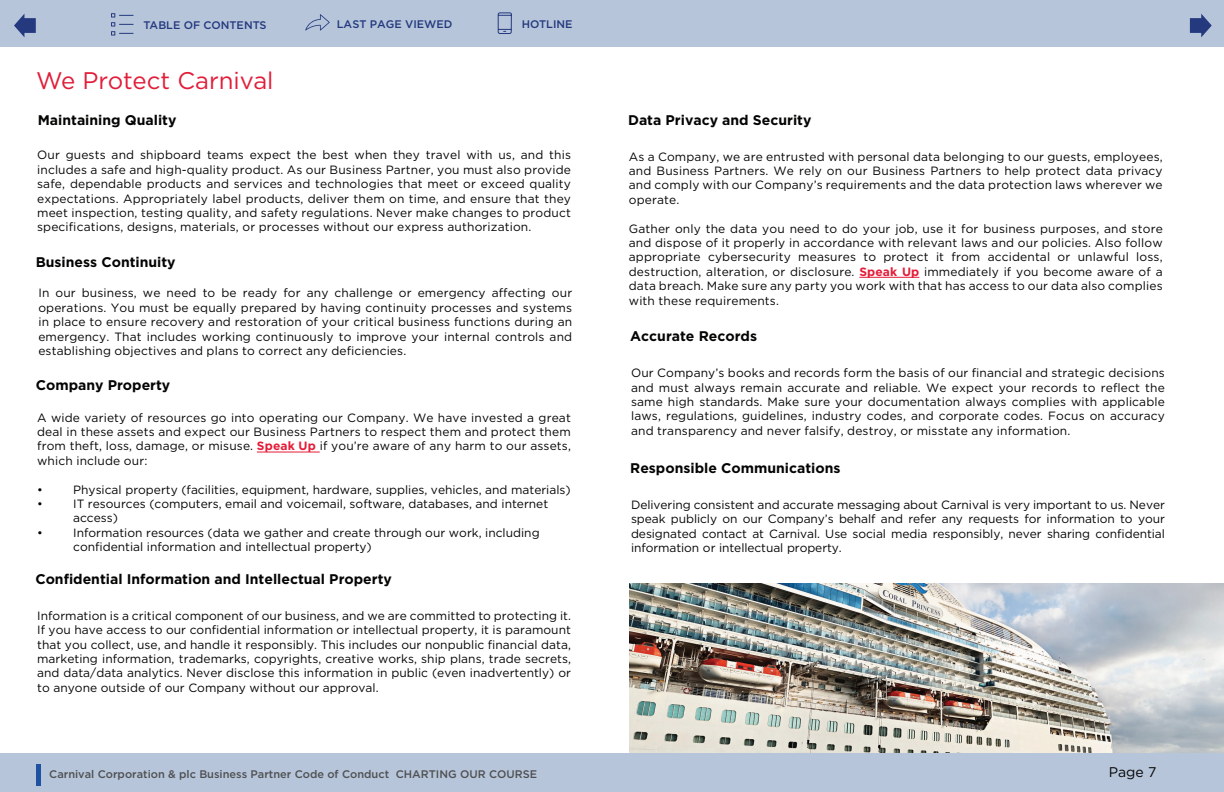
<style>
.page{position:relative;width:1224px;height:792px;background:#fff}
.page>*{position:absolute;margin:0;border:0;box-sizing:border-box;transform-origin:0 0}
.t1{font:24px "Gotham";color:#e11d39}
.t2{font:700 14px "Gotham";color:#040503}
.t3{font:14px "Gotham";color:#040503}
.t4{font:12px/14.4px "Gotham";letter-spacing:.005em;color:#040503;text-align:justify}
.t5{font:500 11px "Gotham";color:#4f5051}
.t6{font:500 11px "Gotham";color:#24397e}
.s1{font-weight:700;color:#e41c38}
</style>
<div class="page">
<div style="left:0;top:0;width:1224px;height:46px;background:#b6c5da"></div>
<hr style="left:257px;top:452px;width:63px;height:1px;background:#e41c38">
<hr style="left:859px;top:277px;width:60px;height:1px;background:#e41c38">
<svg style="left:111px;top:13px;width:23px;height:23px"></svg>
<svg style="left:14px;top:14px;width:22px;height:23px"></svg>
<svg style="left:305px;top:14px;width:25px;height:17px"></svg>
<svg style="left:497px;top:12px;width:15px;height:22px"></svg>
<svg style="left:1190px;top:14px;width:22px;height:23px"></svg>
<img style="left:629px;top:583px;width:595px;height:171px">
<div style="left:0;top:754px;width:1224px;height:38px;background:#b6c5da"></div>
<div style="left:36px;top:764px;width:5px;height:21px;background:#1f53a2"></div>
<p class="t6" style="left:144px;top:18px;width:125px">TABLE OF CONTENTS</p>
<p class="t6" style="left:337px;top:17px;width:117px">LAST PAGE VIEWED</p>
<p class="t6" style="left:522px;top:17px;width:52px">HOTLINE</p>
<h2 class="t1" style="left:36px;top:65px;width:239px">We Protect Carnival</h2>
<h3 class="t2" style="left:38px;top:112px;width:140px">Maintaining Quality</h3>
<p class="t4" style="left:37px;top:148px;width:535px">Our guests and shipboard teams expect the best when they travel with us, and this includes a safe and high-quality product. As our Business Partner, you must also provide safe, dependable products and services and technologies that meet or exceed quality expectations. Appropriately label products, deliver them on time, and ensure that they meet inspection, testing quality, and safety regulations. Never make changes to product specifcations, designs, materials, or processes without our express authorization.</p>
<h3 class="t2" style="left:36px;top:254px;width:141px">Business Continuity</h3>
<p class="t4" style="left:38px;top:286px;width:535px">In our business, we need to be ready for any challenge or emergency a˝ecting our operations. You must be equally prepared by having continuity processes and systems in place to ensure recovery and restoration of your critical business functions during an emergency. That includes working continuously to improve your internal controls and establishing objectives and plans to correct any defciencies.</p>
<h3 class="t2" style="left:36px;top:376px;width:136px">Company Property</h3>
<p class="t4" style="left:37px;top:410px;width:535px">A wide variety of resources go into operating our Company. We have invested a great deal in these assets and expect our Business Partners to respect them and protect them from theft, loss, damage, or misuse. <span class="s1">Speak Up</span> if you’re aware of any harm to our assets, which include our:</p>
<p class="t4" style="left:37px;top:482px;width:7px">•</p>
<p class="t4" style="left:73px;top:482px;width:499px">Physical property (facilities, equipment, hardware, supplies, vehicles, and materials)</p>
<p class="t4" style="left:37px;top:496px;width:7px">•</p>
<p class="t4" style="left:73px;top:496px;width:477px">IT resources (computers, email and voicemail, software, databases, and internet access)</p>
<p class="t4" style="left:37px;top:525px;width:7px">•</p>
<p class="t4" style="left:73px;top:525px;width:468px">Information resources (data we gather and create through our work, including confdential information and intellectual property)</p>
<h3 class="t2" style="left:35px;top:571px;width:358px">Confidential Information and Intellectual Property</h3>
<p class="t4" style="left:37px;top:608px;width:535px">Information is a critical component of our business, and we are committed to protecting it.<br>If you have access to our confdential information or intellectual property, it is paramount that you collect, use, and handle it responsibly. This includes our nonpublic fnancial data, marketing information, trademarks, copyrights, creative works, ship plans, trade secrets, and data/data analytics. Never disclose this information in public (even inadvertently) or to anyone outside of our Company without our approval.</p>
<h3 class="t2" style="left:628px;top:112px;width:185px">Data Privacy and Security</h3>
<p class="t4" style="left:629px;top:149px;width:535px">As a Company, we are entrusted with personal data belonging to our guests, employees, and Business Partners. We rely on our Business Partners to help protect data privacy and comply with our Company’s requirements and the data protection laws wherever we operate.</p>
<p class="t4" style="left:629px;top:221px;width:535px">Gather only the data you need to do your job, use it for business purposes, and store and dispose of it properly in accordance with relevant laws and our policies. Also follow appropriate cybersecurity measures to protect it from accidental or unlawful loss, destruction, alteration, or disclosure. <span class="s1">Speak Up</span> immediately if you become aware of a data breach. Make sure any party you work with that has access to our data also complies with these requirements.</p>
<h3 class="t2" style="left:630px;top:328px;width:128px">Accurate Records</h3>
<p class="t4" style="left:631px;top:366px;width:535px">Our Company’s books and records form the basis of our fnancial and strategic decisions and must always remain accurate and reliable. We expect your records to refect the same high standards. Make sure your documentation always complies with applicable laws, regulations, guidelines, industry codes, and corporate codes. Focus on accuracy and transparency and never falsify, destroy, or misstate any information.</p>
<h3 class="t2" style="left:630px;top:460px;width:212px">Responsible Communications</h3>
<p class="t4" style="left:631px;top:497px;width:535px">Delivering consistent and accurate messaging about Carnival is very important to us. Never speak publicly on our Company’s behalf and refer any requests for information to your designated contact at Carnival. Use social media responsibly, never sharing confdential information or intellectual property.</p>
<p class="t5" style="left:49px;top:767px;width:489px">Carnival Corporation &amp; plc Business Partner Code of Conduct CHARTING OUR COURSE</p>
<p class="t3" style="left:1109px;top:763px;width:49px">Page 7</p>
</div>
